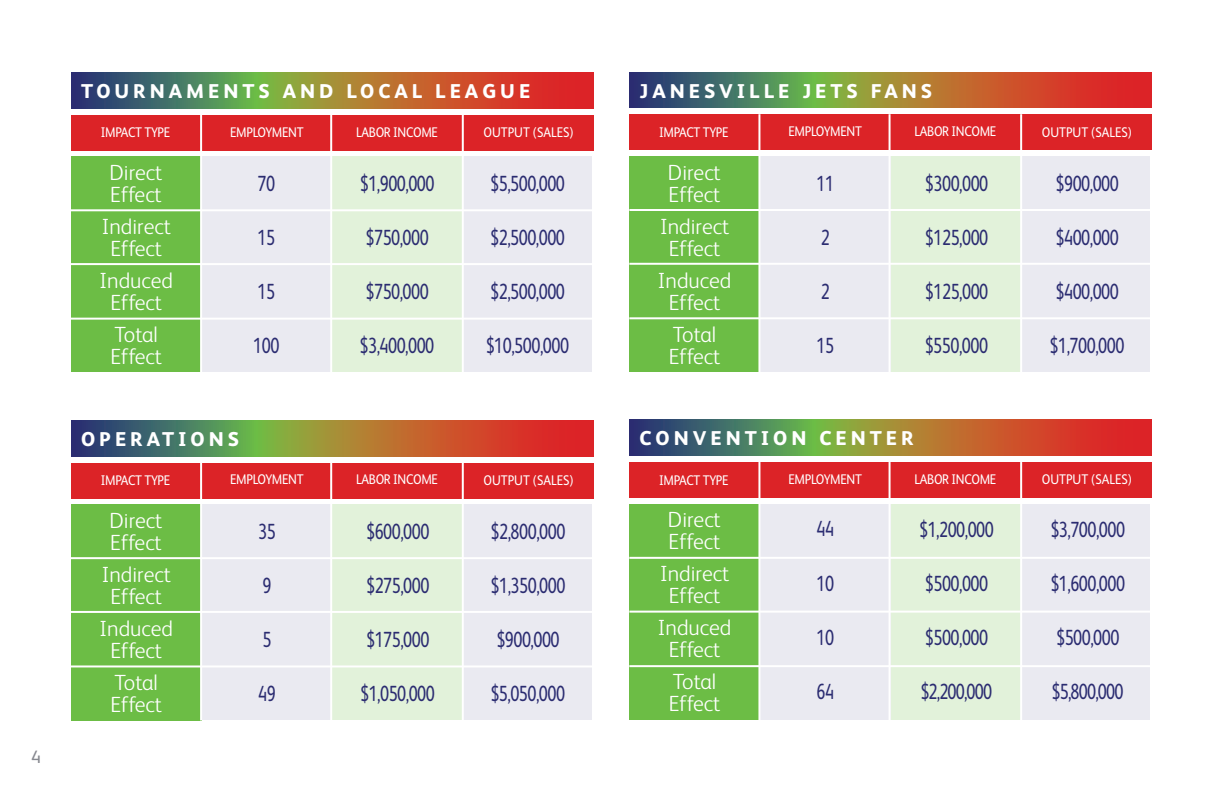
<style>
.page{position:relative;width:1224px;height:792px;background:#fff}
.page>*{position:absolute;margin:0;border:0;box-sizing:border-box;transform-origin:0 0}
.Table_3_Figures{font:22px "FS Albert";letter-spacing:-.03em;color:#2b2c71;scale:.75 1}
.t1{font:300 22px "FS Albert";color:#fff}
.Table_head{font:800 20px "FS Albert";letter-spacing:.2em;color:#fff}
.t2{font:18px "FS Albert";color:#878990}
.t3{font:14px "FS Albert";letter-spacing:-.025em;color:#fff;scale:.9 1}
.t4{font:14px "FS Albert";color:#fff;scale:.9 1}
</style>
<div class="page">
<div style="left:71px;top:115px;width:522px;height:36px;background:#dc2327"></div>
<svg style="left:71px;top:72px;width:522px;height:36px;background:#916842"></svg>
<div style="left:71px;top:156px;width:130px;height:216px;background:#6cbd45"></div>
<div style="left:333px;top:156px;width:130px;height:216px;background:#e2f2da"></div>
<div style="left:202px;top:156px;width:130px;height:216px;background:#eaeaf1"></div>
<div style="left:463px;top:156px;width:129px;height:216px;background:#eaeaf1"></div>
<hr style="left:200px;top:115px;width:2px;height:258px;background:#fff">
<hr style="left:462px;top:115px;width:2px;height:258px;background:#fff">
<hr style="left:330px;top:115px;width:2px;height:258px;background:#fff">
<hr style="left:71px;top:209px;width:522px;height:2px;background:#fff">
<hr style="left:71px;top:263px;width:522px;height:2px;background:#fff">
<hr style="left:71px;top:318px;width:522px;height:2px;background:#fff">
<div style="left:71px;top:463px;width:522px;height:36px;background:#dc2327"></div>
<svg style="left:71px;top:420px;width:522px;height:36px;background:#916842"></svg>
<div style="left:71px;top:504px;width:130px;height:216px;background:#6cbd45"></div>
<div style="left:333px;top:504px;width:130px;height:216px;background:#e2f2da"></div>
<div style="left:202px;top:504px;width:130px;height:216px;background:#eaeaf1"></div>
<div style="left:463px;top:504px;width:129px;height:216px;background:#eaeaf1"></div>
<hr style="left:200px;top:462px;width:2px;height:258px;background:#fff">
<hr style="left:462px;top:462px;width:2px;height:258px;background:#fff">
<hr style="left:330px;top:462px;width:2px;height:258px;background:#fff">
<hr style="left:71px;top:557px;width:522px;height:2px;background:#fff">
<hr style="left:71px;top:611px;width:522px;height:2px;background:#fff">
<hr style="left:71px;top:665px;width:522px;height:2px;background:#fff">
<div style="left:629px;top:114px;width:522px;height:36px;background:#dc2327"></div>
<svg style="left:629px;top:72px;width:522px;height:36px;background:#916843"></svg>
<div style="left:629px;top:156px;width:130px;height:216px;background:#6cbd45"></div>
<div style="left:891px;top:156px;width:130px;height:216px;background:#e2f2da"></div>
<div style="left:760px;top:156px;width:130px;height:216px;background:#eaeaf1"></div>
<div style="left:1021px;top:156px;width:129px;height:216px;background:#eaeaf1"></div>
<hr style="left:758px;top:114px;width:2px;height:258px;background:#fff">
<hr style="left:1020px;top:114px;width:2px;height:258px;background:#fff">
<hr style="left:889px;top:114px;width:2px;height:258px;background:#fff">
<hr style="left:629px;top:209px;width:523px;height:2px;background:#fff">
<hr style="left:629px;top:263px;width:523px;height:2px;background:#fff">
<hr style="left:629px;top:317px;width:523px;height:2px;background:#fff">
<div style="left:629px;top:462px;width:522px;height:36px;background:#dc2327"></div>
<svg style="left:629px;top:420px;width:522px;height:36px;background:#916843"></svg>
<div style="left:629px;top:504px;width:130px;height:216px;background:#6cbd45"></div>
<div style="left:891px;top:504px;width:130px;height:216px;background:#e2f2da"></div>
<div style="left:760px;top:504px;width:130px;height:216px;background:#eaeaf1"></div>
<div style="left:1021px;top:504px;width:129px;height:216px;background:#eaeaf1"></div>
<hr style="left:758px;top:462px;width:2px;height:258px;background:#fff">
<hr style="left:1020px;top:462px;width:2px;height:258px;background:#fff">
<hr style="left:889px;top:462px;width:2px;height:258px;background:#fff">
<hr style="left:629px;top:557px;width:523px;height:2px;background:#fff">
<hr style="left:629px;top:611px;width:523px;height:2px;background:#fff">
<hr style="left:629px;top:665px;width:523px;height:2px;background:#fff">
<p class="t2" style="left:31px;top:746px;width:11px">4</p>
<p class="Table_head" style="left:81px;top:79px;width:451px">TOURNAMENTS AND LOCAL LEAGUE</p>
<p class="t3" style="left:101px;top:124px;width:79px">IMPACT TYPE</p>
<p class="t3" style="left:230px;top:124px;width:83px">EMPLOYMENT</p>
<p class="t3" style="left:356px;top:124px;width:92px">LABOR INCOME</p>
<p class="t4" style="left:484px;top:124px;width:102px">OUTPUT (SALES)</p>
<p class="t1" style="left:110px;top:160px;width:54px">Direct</p>
<p class="t1" style="left:110px;top:182px;width:53px">Effect</p>
<p class="Table_3_Figures" style="left:360px;top:171px;width:101px">$1,900,000</p>
<p class="Table_3_Figures" style="left:490px;top:171px;width:101px">$5,500,000</p>
<p class="Table_3_Figures" style="left:366px;top:225px;width:86px">$750,000</p>
<p class="Table_3_Figures" style="left:490px;top:225px;width:101px">$2,500,000</p>
<p class="Table_3_Figures" style="left:366px;top:279px;width:86px">$750,000</p>
<p class="Table_3_Figures" style="left:490px;top:279px;width:101px">$2,500,000</p>
<p class="Table_3_Figures" style="left:360px;top:333px;width:101px">$3,400,000</p>
<p class="Table_3_Figures" style="left:486px;top:333px;width:113px">$10,500,000</p>
<p class="Table_3_Figures" style="left:258px;top:171px;width:25px">70</p>
<p class="Table_3_Figures" style="left:258px;top:225px;width:25px">15</p>
<p class="Table_3_Figures" style="left:258px;top:279px;width:25px">15</p>
<p class="Table_3_Figures" style="left:253px;top:333px;width:36px">100</p>
<p class="t1" style="left:102px;top:214px;width:71px">Indirect</p>
<p class="t1" style="left:110px;top:236px;width:53px">Effect</p>
<p class="t1" style="left:99px;top:268px;width:75px">Induced</p>
<p class="t1" style="left:110px;top:290px;width:53px">Effect</p>
<p class="t1" style="left:115px;top:322px;width:45px">Total</p>
<p class="t1" style="left:110px;top:344px;width:53px">Effect</p>
<p class="Table_head" style="left:81px;top:427px;width:160px">OPERATIONS</p>
<p class="t3" style="left:101px;top:472px;width:79px">IMPACT TYPE</p>
<p class="t3" style="left:230px;top:472px;width:83px">EMPLOYMENT</p>
<p class="t3" style="left:356px;top:472px;width:92px">LABOR INCOME</p>
<p class="t4" style="left:484px;top:472px;width:102px">OUTPUT (SALES)</p>
<p class="t1" style="left:110px;top:508px;width:54px">Direct</p>
<p class="t1" style="left:110px;top:530px;width:53px">Effect</p>
<p class="Table_3_Figures" style="left:366px;top:519px;width:86px">$600,000</p>
<p class="Table_3_Figures" style="left:491px;top:519px;width:101px">$2,800,000</p>
<p class="Table_3_Figures" style="left:366px;top:573px;width:86px">$275,000</p>
<p class="Table_3_Figures" style="left:491px;top:573px;width:101px">$1,350,000</p>
<p class="Table_3_Figures" style="left:366px;top:627px;width:86px">$175,000</p>
<p class="Table_3_Figures" style="left:496px;top:627px;width:86px">$900,000</p>
<p class="Table_3_Figures" style="left:360px;top:681px;width:101px">$1,050,000</p>
<p class="Table_3_Figures" style="left:490px;top:681px;width:101px">$5,050,000</p>
<p class="Table_3_Figures" style="left:258px;top:518px;width:25px">35</p>
<p class="Table_3_Figures" style="left:262px;top:573px;width:14px">9</p>
<p class="Table_3_Figures" style="left:262px;top:627px;width:14px">5</p>
<p class="Table_3_Figures" style="left:258px;top:681px;width:25px">49</p>
<p class="t1" style="left:102px;top:562px;width:71px">Indirect</p>
<p class="t1" style="left:110px;top:584px;width:53px">Effect</p>
<p class="t1" style="left:99px;top:616px;width:75px">Induced</p>
<p class="t1" style="left:110px;top:638px;width:53px">Effect</p>
<p class="t1" style="left:115px;top:670px;width:45px">Total</p>
<p class="t1" style="left:110px;top:692px;width:53px">Effect</p>
<p class="Table_head" style="left:639px;top:79px;width:294px">JANESVILLE JETS FANS</p>
<p class="t3" style="left:659px;top:124px;width:79px">IMPACT TYPE</p>
<p class="t3" style="left:789px;top:123px;width:83px">EMPLOYMENT</p>
<p class="t3" style="left:915px;top:123px;width:92px">LABOR INCOME</p>
<p class="t4" style="left:1042px;top:124px;width:102px">OUTPUT (SALES)</p>
<p class="t1" style="left:668px;top:159px;width:54px">Direct</p>
<p class="t1" style="left:669px;top:181px;width:53px">Effect</p>
<p class="Table_3_Figures" style="left:925px;top:171px;width:86px">$300,000</p>
<p class="Table_3_Figures" style="left:1056px;top:171px;width:86px">$900,000</p>
<p class="Table_3_Figures" style="left:925px;top:225px;width:86px">$125,000</p>
<p class="Table_3_Figures" style="left:1056px;top:225px;width:86px">$400,000</p>
<p class="Table_3_Figures" style="left:925px;top:279px;width:86px">$125,000</p>
<p class="Table_3_Figures" style="left:1056px;top:279px;width:86px">$400,000</p>
<p class="Table_3_Figures" style="left:925px;top:333px;width:86px">$550,000</p>
<p class="Table_3_Figures" style="left:1050px;top:333px;width:101px">$1,700,000</p>
<p class="Table_3_Figures" style="left:817px;top:171px;width:25px">11</p>
<p class="Table_3_Figures" style="left:821px;top:225px;width:14px">2</p>
<p class="Table_3_Figures" style="left:821px;top:279px;width:14px">2</p>
<p class="Table_3_Figures" style="left:817px;top:333px;width:25px">15</p>
<p class="t1" style="left:660px;top:213px;width:71px">Indirect</p>
<p class="t1" style="left:669px;top:235px;width:53px">Effect</p>
<p class="t1" style="left:658px;top:267px;width:75px">Induced</p>
<p class="t1" style="left:669px;top:289px;width:53px">Effect</p>
<p class="t1" style="left:673px;top:321px;width:45px">Total</p>
<p class="t1" style="left:669px;top:343px;width:53px">Effect</p>
<p class="Table_head" style="left:639px;top:427px;width:276px">CONVENTION CENTER</p>
<p class="t3" style="left:659px;top:472px;width:79px">IMPACT TYPE</p>
<p class="t3" style="left:789px;top:471px;width:83px">EMPLOYMENT</p>
<p class="t3" style="left:915px;top:471px;width:92px">LABOR INCOME</p>
<p class="t4" style="left:1042px;top:472px;width:102px">OUTPUT (SALES)</p>
<p class="t1" style="left:668px;top:507px;width:54px">Direct</p>
<p class="t1" style="left:669px;top:529px;width:53px">Effect</p>
<p class="Table_3_Figures" style="left:919px;top:516px;width:101px">$1,200,000</p>
<p class="Table_3_Figures" style="left:1050px;top:516px;width:101px">$3,700,000</p>
<p class="Table_3_Figures" style="left:925px;top:571px;width:86px">$500,000</p>
<p class="Table_3_Figures" style="left:1050px;top:571px;width:101px">$1,600,000</p>
<p class="Table_3_Figures" style="left:925px;top:625px;width:86px">$500,000</p>
<p class="Table_3_Figures" style="left:1056px;top:625px;width:86px">$500,000</p>
<p class="Table_3_Figures" style="left:920px;top:679px;width:97px">$2,200,000</p>
<p class="Table_3_Figures" style="left:1052px;top:679px;width:97px">$5,800,000</p>
<p class="Table_3_Figures" style="left:817px;top:516px;width:25px">44</p>
<p class="Table_3_Figures" style="left:817px;top:571px;width:25px">10</p>
<p class="Table_3_Figures" style="left:817px;top:625px;width:25px">10</p>
<p class="Table_3_Figures" style="left:817px;top:679px;width:25px">64</p>
<p class="t1" style="left:660px;top:561px;width:71px">Indirect</p>
<p class="t1" style="left:669px;top:583px;width:53px">Effect</p>
<p class="t1" style="left:658px;top:615px;width:75px">Induced</p>
<p class="t1" style="left:669px;top:637px;width:53px">Effect</p>
<p class="t1" style="left:673px;top:669px;width:45px">Total</p>
<p class="t1" style="left:669px;top:691px;width:53px">Effect</p>
</div>
